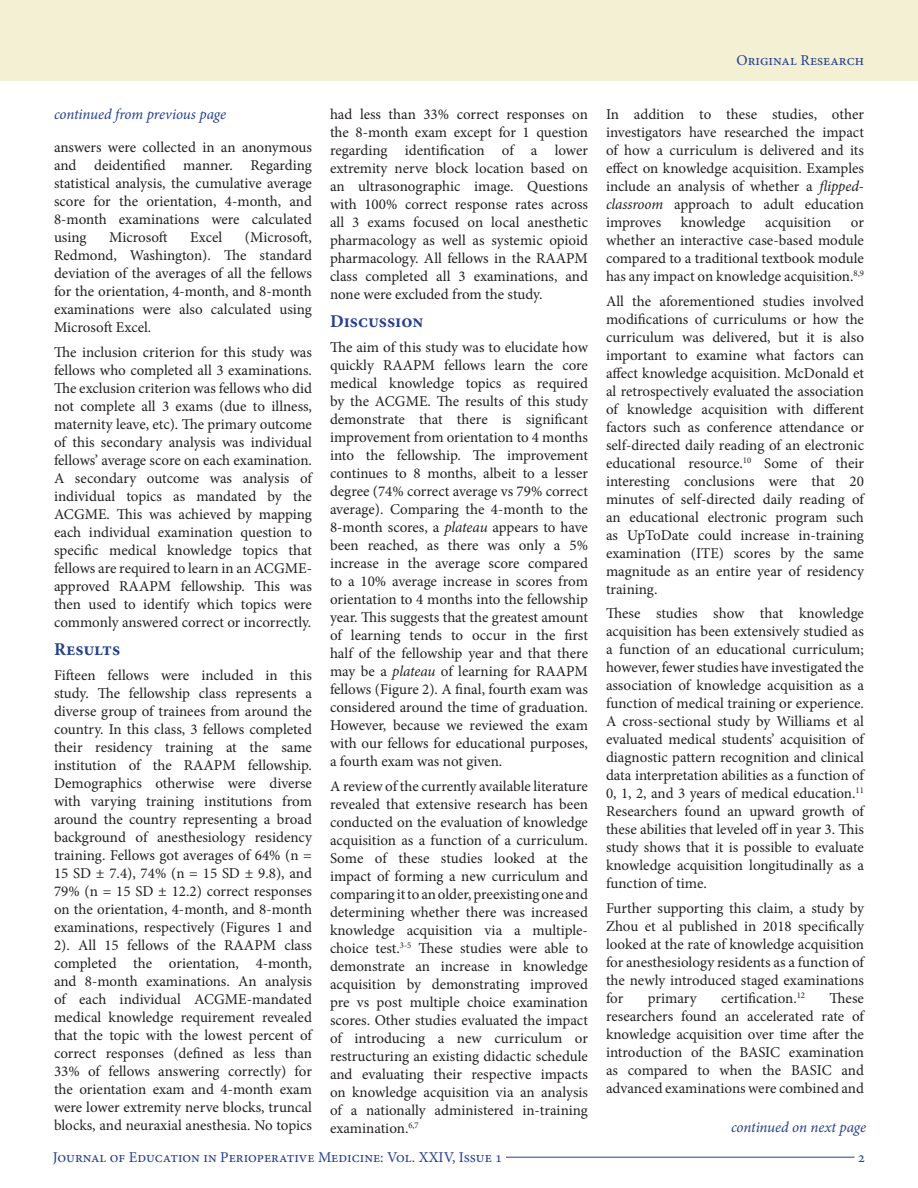
<style>
.page{position:relative;width:918px;height:1188px;background:#fff}
.page>*{position:absolute;margin:0;border:0;box-sizing:border-box;transform-origin:0 0}
.Section_Headings{font:700 18px "Minion Pro";color:#253f8e}
.t1{font:15px/18px "Minion Pro";color:#231f20;text-align:justify}
.t2{font:15px "Minion Pro";color:#253f8e}
.t3{font:italic 15px "Minion Pro";letter-spacing:-.01em;color:#253f8e}
.s1{font-style:italic}
</style>
<div class="page">
<hr style="left:506px;top:1157px;width:348px;height:1px;background:#253f8e">
<div style="left:0;top:0;width:918px;height:81px;background:#f3f0d3"></div>
<p class="t3" style="left:54px;top:104px;width:174px">continued from previous page</p>
<p class="t1" style="left:54px;top:139px;width:260px">answers were collected in an anonymous and deidentified manner. Regarding statistical analysis, the cumulative average score for the orientation, 4-month, and 8-month examinations were calculated using</p>
<p class="t1" style="left:54px;top:229px;width:260px;text-indent:191px">(Microsoft, Redmond, Washington). The standard deviation of the averages of all the fellows for the orientation, 4-month, and 8-month examinations were also calculated using Microsoft Excel.</p>
<p class="t1" style="left:54px;top:343px;width:261px">The inclusion criterion for this study was fellows who completed all 3 examinations.<br>The exclusion criterion was fellows who did not complete all 3 exams (due to illness, maternity leave, etc). The primary outcome of this secondary analysis was individual fellows’ average score on each examination.<br>A secondary outcome was analysis of individual topics as mandated by the ACGME. This was achieved by mapping each individual examination question to specific medical knowledge topics that fellows are required to learn in an ACGME&shy;approved RAAPM fellowship. This was then used to identify which topics were commonly answered correct or incorrectly.</p>
<p class="Section_Headings" style="left:54px;top:637px;width:68px">Results</p>
<p class="t1" style="left:54px;top:666px;width:261px">Fifteen fellows were included in this study. The fellowship class represents a diverse group of trainees from around the country. In this class, 3 fellows completed their residency training at the same institution of the RAAPM fellowship.<br>Demographics otherwise were diverse with varying training institutions from around the country representing a broad background of anesthesiology residency training. Fellows got averages of 64% (n = 15 SD ± 7.4), 74% (n = 15 SD ± 9.8), and 79% (n = 15 SD ± 12.2) correct responses on the orientation, 4-month, and 8-month examinations, respectively (Figures 1 and 2). All 15 fellows of the RAAPM class completed the orientation, 4-month, and 8-month examinations. An analysis of each individual ACGME-mandated medical knowledge requirement revealed that the topic with the lowest percent of correct responses (defined as less than 33% of fellows answering correctly) for the orientation exam and 4-month exam were lower extremity nerve blocks, truncal blocks, and neuraxial anesthesia. No topics</p>
<p class="t1" style="left:109px;top:229px;width:60px">Microsoft</p>
<p class="t1" style="left:190px;top:229px;width:34px">Excel</p>
<p class="t1" style="left:330px;top:105px;width:260px">had less than 33% correct responses on the 8-month exam except for 1 question regarding identification of a lower extremity nerve block location based on an ultrasonographic image. Questions with 100% correct response rates across all 3 exams focused on local anesthetic pharmacology as well as systemic opioid pharmacology. All fellows in the RAAPM class completed all 3 examinations, and none were excluded from the study.</p>
<p class="Section_Headings" style="left:330px;top:309px;width:95px">Discussion</p>
<p class="t1" style="left:330px;top:338px;width:260px">The aim of this study was to elucidate how quickly RAAPM fellows learn the core medical knowledge topics as required by the ACGME. The results of this study demonstrate that there is significant improvement from orientation to 4 months into the fellowship. The improvement continues to 8 months, albeit to a lesser degree (74% correct average vs 79% correct average). Comparing the 4-month to the 8-month scores, a <span class="s1">plateau</span> appears to have been reached, as there was only a 5% increase in the average score compared to a 10% average increase in scores from orientation to 4 months into the fellowship year. This suggests that the greatest amount of learning tends to occur in the first half of the fellowship year and that there may be a <span class="s1">plateau</span> of learning for RAAPM fellows (Figure 2). A final, fourth exam was considered around the time of graduation.<br>However, because we reviewed the exam with our fellows for educational purposes, a fourth exam was not given.</p>
<p class="t1" style="left:330px;top:777px;width:260px">A review of the currently available literature revealed that extensive research has been conducted on the evaluation of knowledge acquisition as a function of a curriculum.<br>Some of these studies looked at the impact of forming a new curriculum and comparing it to an older, preexisting one and determining whether there was increased knowledge acquisition via a multiple&shy;choice test.<sup>3-5</sup> These studies were able to demonstrate an increase in knowledge acquisition by demonstrating improved pre vs post multiple choice examination scores. Other studies evaluated the impact of introducing a new curriculum or restructuring an existing didactic schedule and evaluating their respective impacts on knowledge acquisition via an analysis of a nationally administered in-training examination.<sup>6,7</sup></p>
<p class="t2" style="left:737px;top:50px;width:129px">Original Research</p>
<p class="t1" style="left:606px;top:105px;width:260px">In addition to these studies, other investigators have researched the impact of how a curriculum is delivered and its effect on knowledge acquisition. Examples include an analysis of whether a <span class="s1">flipped&shy;classroom</span> approach to adult education improves</p>
<p class="t1" style="left:681px;top:213px;width:66px">knowledge</p>
<p class="t1" style="left:765px;top:213px;width:68px">acquisition</p>
<p class="t1" style="left:606px;top:213px;width:259px;text-indent:245px">or whether an interactive case-based module compared to a traditional textbook module has any impact on knowledge acquisition.<sup>8,9</sup></p>
<p class="t1" style="left:606px;top:292px;width:261px">All the aforementioned studies involved modifications of curriculums or how the curriculum was delivered, but it is also important to examine what factors can affect knowledge acquisition. McDonald et al retrospectively evaluated the association of knowledge acquisition with different factors such as conference attendance or self-directed daily reading of an electronic educational resource.<sup>10</sup> Some of their interesting conclusions were that 20 minutes of self-directed daily reading of an educational electronic program such as UpToDate could increase in-training examination (ITE) scores by the same magnitude as an entire year of residency training.</p>
<p class="t1" style="left:606px;top:605px;width:261px">These studies show that knowledge acquisition has been extensively studied as a function of an educational curriculum; however, fewer studies have investigated the association of knowledge acquisition as a function of medical training or experience.<br>A cross-sectional study by Williams et al evaluated medical students’ acquisition of diagnostic pattern recognition and clinical data interpretation abilities as a function of 0, 1, 2, and 3 years of medical education.<sup>11<br></sup>Researchers found an upward growth of these abilities that leveled off in year 3. This study shows that it is possible to evaluate knowledge acquisition longitudinally as a function of time.</p>
<p class="t1" style="left:606px;top:899px;width:261px">Further supporting this claim, a study by Zhou et al published in 2018 specifically looked at the rate of knowledge acquisition for anesthesiology residents as a function of the newly introduced staged examinations for</p>
<p class="t1" style="left:606px;top:989px;width:261px;text-indent:224px">These researchers found an accelerated rate of knowledge acquisition over time after the introduction of the BASIC examination as compared to when the BASIC and advanced examinations were combined and</p>
<p class="t1" style="left:648px;top:989px;width:50px">primary</p>
<p class="t1" style="left:721px;top:989px;width:85px">certification.<sup>12</sup></p>
<p class="t3" style="left:731px;top:1117px;width:137px">continued on next page</p>
<p class="t2" style="left:53px;top:1147px;width:451px">Journal of Education in Perioperative Medicine: Vol. XXIV, Issue 1</p>
<p class="t2" style="left:858px;top:1147px;width:9px">2</p>
</div>
